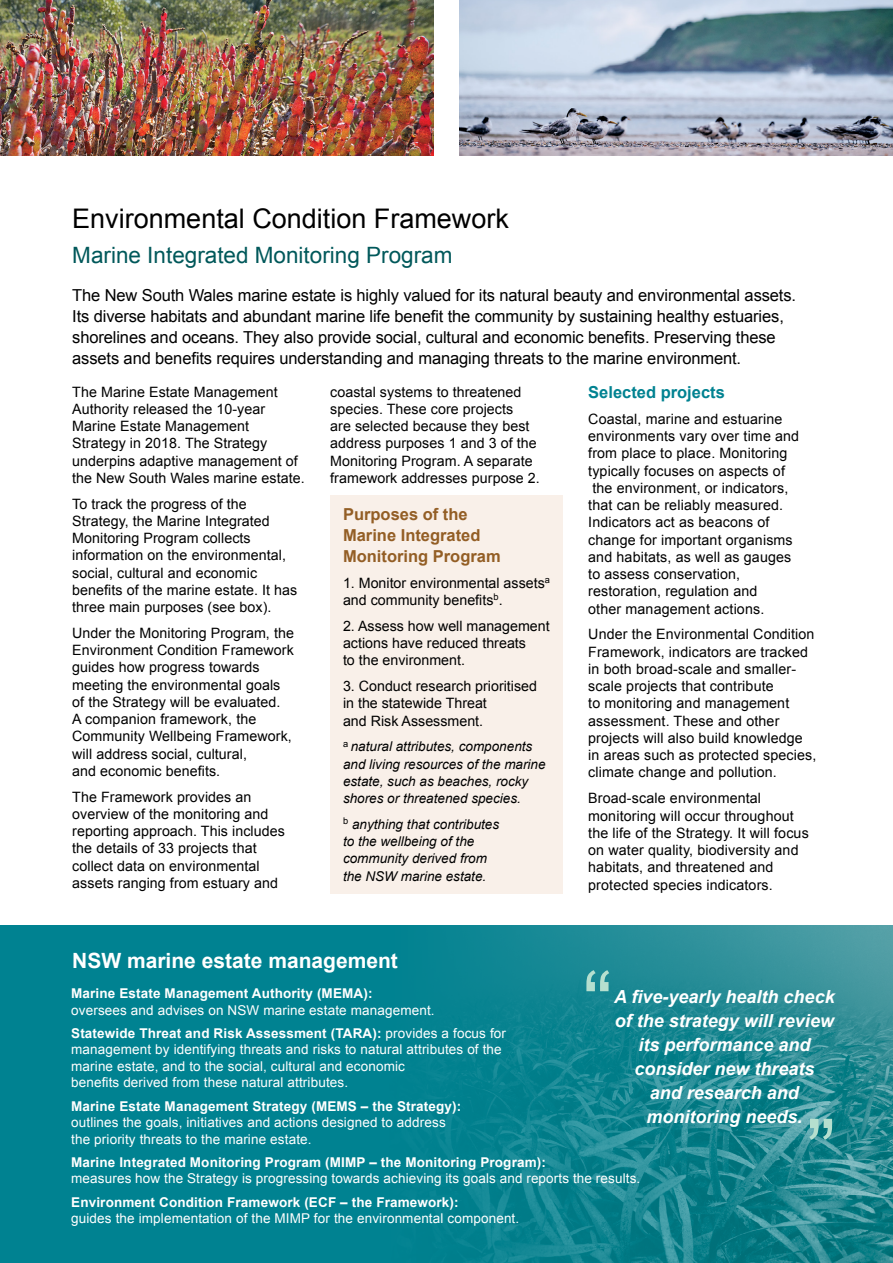
<style>
.page{position:relative;width:893px;height:1263px;background:#fff}
.page>*{position:absolute;margin:0;border:0;box-sizing:border-box;transform-origin:0 0}
.H1_Title_Heading_reg_black_18pt{font:27px "Arial";color:#000}
.H1_Title_Heading_reg_black_18pt-2{font:22.5px "Arial";color:#00585a}
.H3_Subheading_Teal-02_12_5pt_TOC{font:700 21px "Arial";color:#fff}
.Body_text_reg_9_5pt{font:italic 700 18px/24px "Arial";color:#fff;text-align:center}
.H4_Subheading_bold_black_11pt{font:16.5px/21px "Arial";letter-spacing:-.01em;color:#000}
.H4_Subheading_bold_black_11pt-2{font:700 16.5px/21px "Arial";color:#935e25}
.H4_Subheading_bold_black_11pt-3{font:700 16.5px "Arial";color:#008291}
.Body_text_reg_9_5pt-2{font:14.25px/17.2px "Arial";letter-spacing:.005em;color:#000}
.Body_text_reg_9_5pt-3{font:13.5px/16.5px "Arial";letter-spacing:.01em;color:#fff}
.Body_text_reg_9_5pt-4{font:italic 13.5px/17.2px "Arial";color:#000}
.s1{font-weight:700}
</style>
<div class="page">
<img style="left:0;top:0;width:434px;height:156px">
<img style="left:459px;top:0;width:434px;height:156px">
<div style="left:0;top:926px;width:893px;height:337px;background:#008291"></div>
<img style="left:426px;top:926px;width:467px;height:337px">
<div style="left:330px;top:495px;width:233px;height:398px;background:#f9f0e9"></div>
<svg style="left:586px;top:970px;width:23px;height:21px"></svg>
<svg style="left:809px;top:1119px;width:23px;height:21px"></svg>
<p class="H1_Title_Heading_reg_black_18pt" style="left:72px;top:201px;width:438px">Environmental Condition Framework</p>
<p class="H1_Title_Heading_reg_black_18pt-2" style="left:72px;top:241px;width:382px">Marine Integrated Monitoring Program</p>
<p class="H4_Subheading_bold_black_11pt" style="left:72px;top:285px;width:725px">The New South Wales marine estate is highly valued for its natural beauty and environmental assets.<br>Its diverse habitats and abundant marine life benefit the community by sustaining healthy estuaries, shorelines and oceans. They also provide social, cultural and economic benefits. Preserving these assets and benefits requires understanding and managing threats to the marine environment.</p>
<p class="Body_text_reg_9_5pt-2" style="left:330px;top:383px;width:211px">coastal systems to threatened species. These core projects<br>are selected because they best address purposes 1 and 3 of the<br>Monitoring Program. A separate framework addresses purpose 2.</p>
<p class="H4_Subheading_bold_black_11pt-2" style="left:343px;top:504px;width:159px">Purposes of the<br>Marine Integrated<br>Monitoring Program</p>
<p class="Body_text_reg_9_5pt-2" style="left:343px;top:574px;width:208px">1. Monitor environmental assets<sup>a </sup>and community benefits<sup>b</sup>.</p>
<p class="Body_text_reg_9_5pt-2" style="left:343px;top:617px;width:208px">2. Assess how well management actions have reduced threats<br>to the environment.</p>
<p class="Body_text_reg_9_5pt-2" style="left:343px;top:678px;width:196px">3. Conduct research prioritised in the statewide Threat<br>and Risk Assessment.</p>
<p class="Body_text_reg_9_5pt-4" style="left:343px;top:738px;width:204px"><sup>a</sup> natural attributes, components and living resources of the marine estate, such as beaches, rocky shores or threatened species.</p>
<p class="Body_text_reg_9_5pt-4" style="left:343px;top:816px;width:158px"><sup>b</sup> anything that contributes to the wellbeing of the community derived from the NSW marine estate.</p>
<p class="H4_Subheading_bold_black_11pt-3" style="left:588px;top:381px;width:138px">Selected projects</p>
<p class="Body_text_reg_9_5pt-2" style="left:588px;top:410px;width:212px">Coastal, marine and estuarine environments vary over time and from place to place. Monitoring typically focuses on aspects of the environment, or indicators, that can be reliably measured.<br>Indicators act as beacons of change for important organisms and habitats, as well as gauges to assess conservation, restoration, regulation and<br>other management actions.</p>
<p class="Body_text_reg_9_5pt-2" style="left:588px;top:626px;width:230px">Under the Environmental Condition<br>Framework, indicators are tracked in both broad-scale and smaller&shy;scale projects that contribute<br>to monitoring and management assessment. These and other projects will also build knowledge in areas such as protected species, climate change and pollution.</p>
<p class="Body_text_reg_9_5pt-2" style="left:588px;top:790px;width:222px">Broad-scale environmental monitoring will occur throughout the life of the Strategy. It will focus on water quality, biodiversity and habitats, and threatened and protected species indicators.</p>
<p class="Body_text_reg_9_5pt-2" style="left:72px;top:383px;width:234px">The Marine Estate Management<br>Authority released the 10-year<br>Marine Estate Management<br>Strategy in 2018. The Strategy underpins adaptive management of the New South Wales marine estate.</p>
<p class="Body_text_reg_9_5pt-2" style="left:72px;top:495px;width:227px">To track the progress of the<br>Strategy, the Marine Integrated<br>Monitoring Program collects information on the environmental, social, cultural and economic benefits of the marine estate. It has three main purposes (see box).</p>
<p class="Body_text_reg_9_5pt-2" style="left:72px;top:624px;width:223px">Under the Monitoring Program, the<br>Environment Condition Framework guides how progress towards meeting the environmental goals of the Strategy will be evaluated.<br>A companion framework, the<br>Community Wellbeing Framework, will address social, cultural,<br>and economic benefits.</p>
<p class="Body_text_reg_9_5pt-2" style="left:72px;top:788px;width:214px">The Framework provides an overview of the monitoring and reporting approach. This includes the details of 33 projects that collect data on environmental assets ranging from estuary and</p>
<p class="H3_Subheading_Teal-02_12_5pt_TOC" style="left:72px;top:946px;width:327px">NSW marine estate management</p>
<p class="Body_text_reg_9_5pt-3" style="left:71px;top:985px;width:365px"><span class="s1">Marine Estate Management Authority (MEMA):<br></span>oversees and advises on NSW marine estate management.</p>
<p class="Body_text_reg_9_5pt-3" style="left:71px;top:1025px;width:436px"><span class="s1">Statewide Threat and Risk Assessment (TARA):</span> provides a focus for management by identifying threats and risks to natural attributes of the marine estate, and to the social, cultural and economic<br>benefits derived from these natural attributes.</p>
<p class="Body_text_reg_9_5pt-3" style="left:71px;top:1098px;width:392px"><span class="s1">Marine Estate Management Strategy (MEMS – the Strategy): </span>outlines the goals, initiatives and actions designed to address the priority threats to the marine estate.</p>
<p class="Body_text_reg_9_5pt-3" style="left:71px;top:1154px;width:571px"><span class="s1">Marine Integrated Monitoring Program (MIMP – the Monitoring Program):<br></span>measures how the Strategy is progressing towards achieving its goals and reports the results.</p>
<p class="Body_text_reg_9_5pt-3" style="left:71px;top:1194px;width:450px"><span class="s1">Environment Condition Framework (ECF – the Framework):<br></span>guides the implementation of the MIMP for the environmental component.</p>
<p class="Body_text_reg_9_5pt" style="left:614px;top:985px;width:222px">A five-yearly health check of the strategy will review its performance and consider new threats<br>and research and monitoring needs.</p>
</div>
